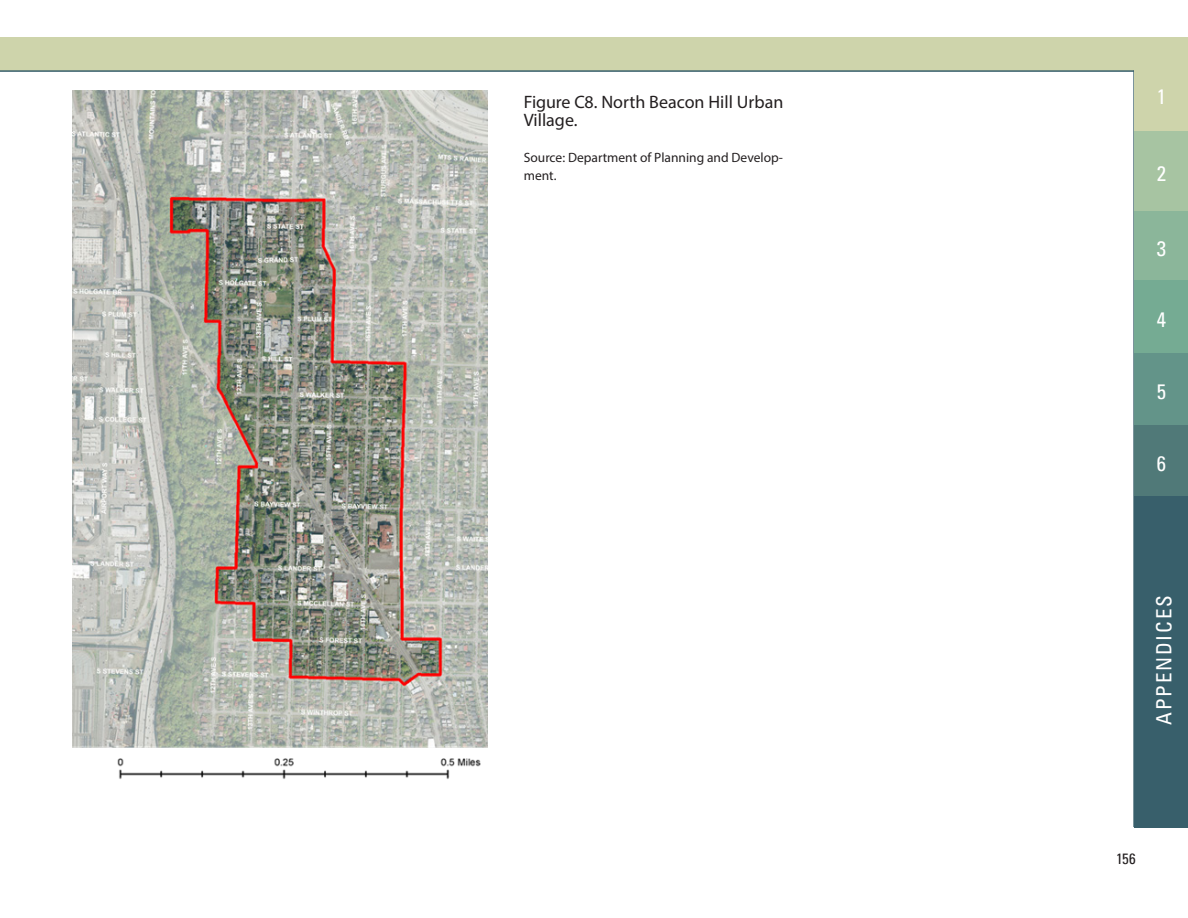
<style>
.page{position:relative;width:1188px;height:918px;background:#fff}
.page>*{position:absolute;margin:0;border:0;box-sizing:border-box;transform-origin:0 0}
.t1{font:condensed 21px "Univers LT Std";letter-spacing:.09em;color:#fff}
.t2{font:18px/18px "Myriad Pro";color:#231f20}
.t3{font:condensed 15px "Univers LT Std";color:#231f20}
.t4{font:13.5px/18px "Myriad Pro";color:#231f20}
</style>
<div class="page">
<div style="left:0;top:37px;width:1188px;height:33px;background:#ced4ab"></div>
<hr style="left:0;top:70px;width:1135px;height:2px;background:#385f6b">
<hr style="left:1133px;top:71px;width:2px;height:756px;background:#385f6b">
<div style="left:1135px;top:495px;width:53px;height:333px;background:#385f6b"></div>
<div style="left:1135px;top:425px;width:53px;height:70px;background:#507978"></div>
<div style="left:1135px;top:353px;width:53px;height:72px;background:#639489"></div>
<div style="left:1135px;top:280px;width:53px;height:73px;background:#75ab93"></div>
<div style="left:1135px;top:211px;width:53px;height:69px;background:#8bb69a"></div>
<div style="left:1135px;top:131px;width:53px;height:80px;background:#a7c4a2"></div>
<div style="left:1135px;top:55px;width:53px;height:76px;background:#ced4ab"></div>
<img style="left:72px;top:90px;width:415px;height:689px">
<p class="t2" style="left:524px;top:93px;width:261px">Figure C8. North Beacon Hill Urban<br>Village.</p>
<p class="t4" style="left:524px;top:148px;width:261px">Source: Department of Planning and Develop&shy;ment.</p>
<p class="t1" style="left:1157px;top:83px;width:11px">1</p>
<p class="t1" style="left:1157px;top:160px;width:11px">2</p>
<p class="t1" style="left:1157px;top:235px;width:11px">3</p>
<p class="t1" style="left:1157px;top:306px;width:11px">4</p>
<p class="t1" style="left:1157px;top:379px;width:11px">5</p>
<p class="t1" style="left:1157px;top:450px;width:11px">6</p>
<p class="t1" style="left:1151px;top:725px;width:132px;rotate:-90deg">APPENDICES</p>
<p class="t3" style="left:1116px;top:849px;width:21px">156</p>
</div>
